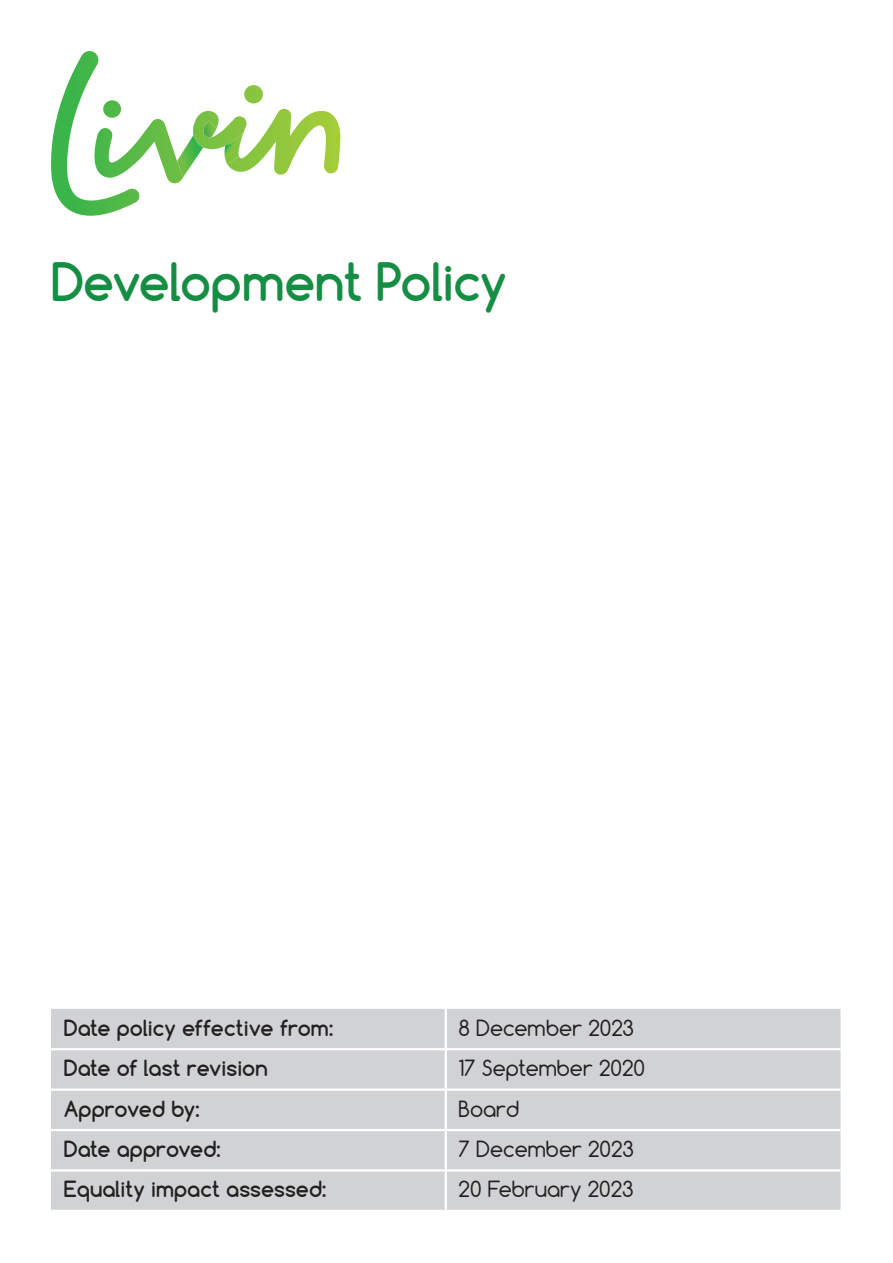
<style>
.page{position:relative;width:893px;height:1263px;background:#fff}
.page>*{position:absolute;margin:0;border:0;box-sizing:border-box;transform-origin:0 0}
.t1{font:700 49.8px "Comfortaa";letter-spacing:-.015em;color:#158e44}
.t2{font:700 21px "Comfortaa";color:#231f20}
.t3{font:21px "Comfortaa";color:#231f20}
</style>
<div class="page">
<svg style="left:51px;top:51px;width:228px;height:165px"></svg>
<img style="left:203px;top:121px;width:14px;height:16px">
<div style="left:51px;top:1009px;width:789px;height:201px;background:#d1d2d4"></div>
<hr style="left:445px;top:1009px;width:2px;height:39px;background:#fff">
<hr style="left:51px;top:1048px;width:395px;height:2px;background:#fff">
<hr style="left:446px;top:1048px;width:394px;height:2px;background:#fff">
<hr style="left:445px;top:1050px;width:2px;height:38px;background:#fff">
<hr style="left:51px;top:1088px;width:395px;height:3px;background:#fff">
<hr style="left:446px;top:1088px;width:394px;height:3px;background:#fff">
<hr style="left:445px;top:1091px;width:2px;height:38px;background:#fff">
<hr style="left:51px;top:1129px;width:395px;height:2px;background:#fff">
<hr style="left:446px;top:1129px;width:394px;height:2px;background:#fff">
<hr style="left:445px;top:1131px;width:2px;height:38px;background:#fff">
<hr style="left:51px;top:1169px;width:395px;height:2px;background:#fff">
<hr style="left:446px;top:1169px;width:394px;height:2px;background:#fff">
<hr style="left:445px;top:1171px;width:2px;height:39px;background:#fff">
<p class="t1" style="left:51px;top:250px;width:457px">Development Policy</p>
<p class="t2" style="left:64px;top:1014px;width:271px">Date policy effective from:</p>
<p class="t3" style="left:458px;top:1014px;width:177px">8 December 2023</p>
<p class="t2" style="left:64px;top:1055px;width:205px">Date of last revision</p>
<p class="t3" style="left:458px;top:1055px;width:188px">17 September 2020</p>
<p class="t2" style="left:64px;top:1095px;width:137px">Approved by:</p>
<p class="t3" style="left:458px;top:1095px;width:62px">Board</p>
<p class="t2" style="left:64px;top:1136px;width:158px">Date approved:</p>
<p class="t3" style="left:458px;top:1136px;width:177px">7 December 2023</p>
<p class="t2" style="left:64px;top:1176px;width:264px">Equality impact assessed:</p>
<p class="t3" style="left:458px;top:1176px;width:177px">20 February 2023</p>
</div>
